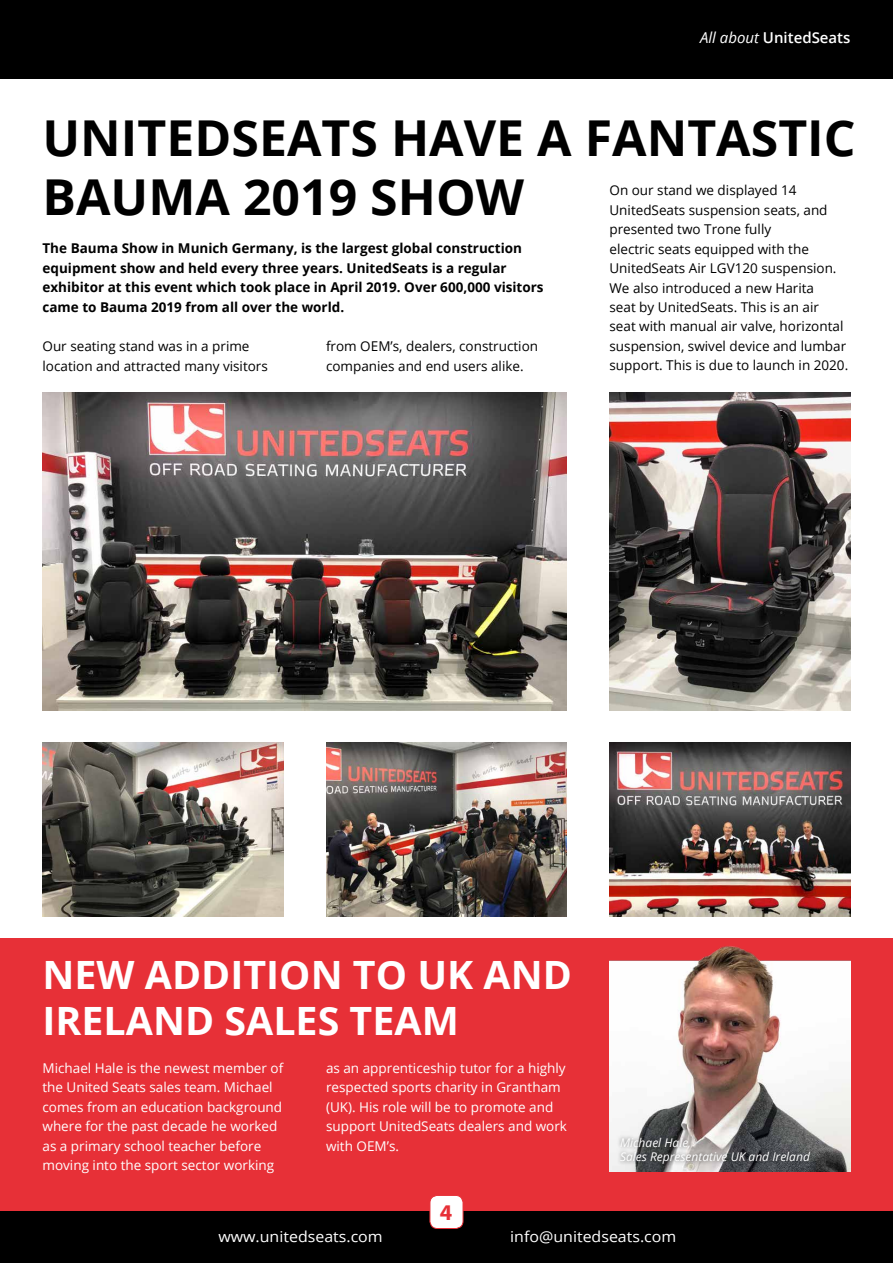
<style>
.page{position:relative;width:893px;height:1263px;background:#fff}
.page>*{position:absolute;margin:0;border:0;box-sizing:border-box;transform-origin:0 0}
.t1{font:700 49.5px/58.5px "Open Sans";color:#000}
.t2{font:700 39px/46.5px "Open Sans";color:#fff}
.t3{font:700 22.5px "Myriad Pro";color:#e73037}
.t4{font:15px "Open Sans";color:#fff;scale:1.06 1}
.t5{font:600 15px "Open Sans";color:#fff}
.t6{font:13.5px/19.5px "Open Sans";color:#000}
.t7{font:13.5px/19.5px "Open Sans";color:#fff}
.t8{font:700 13.5px/19.5px "Open Sans";color:#000}
.t9{font:italic 12px/14.4px "Open Sans";color:#fff}
.s1{font-weight:400;font-style:italic}
</style>
<div class="page">
<div style="left:0;top:938px;width:893px;height:282px;background:#e73037"></div>
<div style="left:0;top:0;width:893px;height:79px;background:#000"></div>
<div style="left:0;top:1212px;width:893px;height:51px;background:#000"></div>
<div style="left:430px;top:1195px;width:33px;height:33px;background:#fff;border-radius:7px"></div>
<div style="left:430px;top:1195px;width:33px;height:34px;border:1px solid #e73037;border-radius:7px"></div>
<img style="left:43px;top:393px;width:524px;height:318px">
<img style="left:609px;top:393px;width:241px;height:318px">
<img style="left:609px;top:742px;width:241px;height:175px">
<img style="left:43px;top:742px;width:240px;height:175px">
<img style="left:326px;top:742px;width:241px;height:175px">
<img style="left:609px;top:946px;width:241px;height:225px">
<div style="left:616px;top:1133px;width:198px;height:35px;background:#000;opacity:.5"></div>
<p class="t5" style="left:700px;top:28px;width:152px"><span class="s1">All about</span> UnitedSeats</p>
<h1 class="t1" style="left:43px;top:108px;width:815px">UNITEDSEATS HAVE A FANTASTIC<br>BAUMA 2019 SHOW</h1>
<p class="t6" style="left:609px;top:180px;width:240px">On our stand we displayed 14<br>UnitedSeats suspension seats, and presented two Trone fully<br>electric seats equipped with the UnitedSeats Air LGV120 suspension.<br>We also introduced a new Harita<br>seat by UnitedSeats. This is an air seat with manual air valve, horizontal suspension, swivel device and lumbar support. This is due to launch in 2020.</p>
<p class="t8" style="left:43px;top:238px;width:503px">The Bauma Show in Munich Germany, is the largest global construction equipment show and held every three years. UnitedSeats is a regular exhibitor at this event which took place in April 2019. Over 600,000 visitors came to Bauma 2019 from all over the world.</p>
<p class="t6" style="left:43px;top:336px;width:227px">Our seating stand was in a prime location and attracted many visitors</p>
<p class="t6" style="left:326px;top:336px;width:214px">from OEM’s, dealers, construction companies and end users alike.</p>
<h2 class="t2" style="left:43px;top:950px;width:531px">NEW ADDITION TO UK AND<br>IRELAND SALES TEAM</h2>
<p class="t7" style="left:43px;top:1058px;width:242px">Michael Hale is the newest member of the United Seats sales team. Michael comes from an education background where for the past decade he worked as a primary school teacher before moving into the sport sector working</p>
<p class="t7" style="left:326px;top:1057px;width:242px">as an apprenticeship tutor for a highly respected sports charity in Grantham (UK). His role will be to promote and support UnitedSeats dealers and work with OEM’s.</p>
<h3 class="t3" style="left:440px;top:1200px;width:14px">4</h3>
<p class="t9" style="left:620px;top:1135px;width:191px">Michael Hale,<br>Sales Representative UK and Ireland</p>
<p class="t4" style="left:218px;top:1226px;width:157px">www.unitedseats.com</p>
<p class="t4" style="left:510px;top:1226px;width:158px">info@unitedseats.com</p>
</div>
